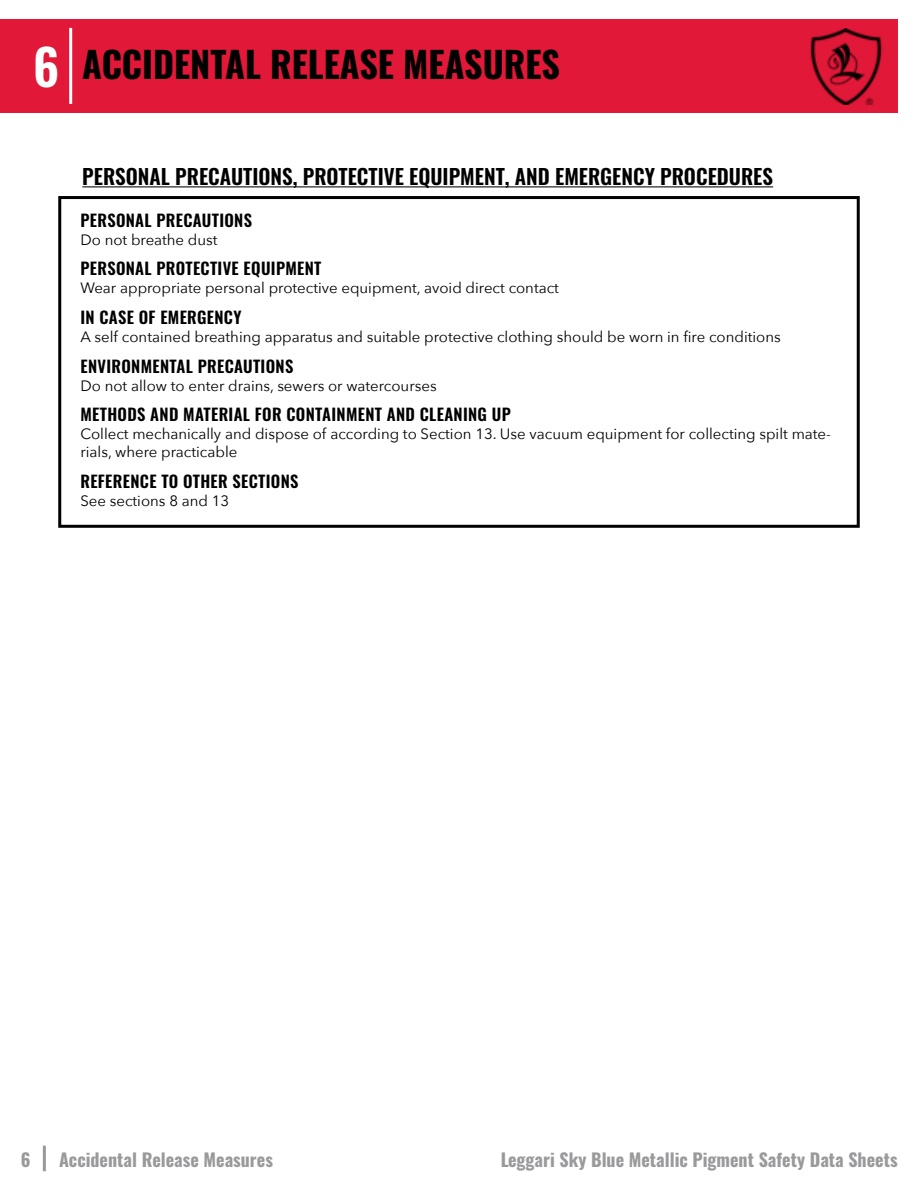
<style>
.page{position:relative;width:918px;height:1188px;background:#fff}
.page>*{position:absolute;margin:0;border:0;box-sizing:border-box;transform-origin:0 0}
.t1{font:600 49.5px "Oswald";color:#fff}
.section_headings{font:700 36px "Oswald";color:#000}
.sub_header_black{font:600 21px "Oswald";color:#000}
.t2{font:700 18px "Oswald";color:#6d6e71}
.smaller_sub_header_b{font:600 16.5px "Oswald";letter-spacing:.02em;color:#000}
.big_body_sections{font:15px/18px "Avenir Next";color:#000}
</style>
<div class="page">
<div style="left:0;top:19px;width:898px;height:94px;background:#e11837"></div>
<div style="left:43px;top:1146px;width:3px;height:25px;background:#6d6e71;border:2px solid #6d6e71"></div>
<div style="left:69px;top:28px;width:3px;height:76px;background:#fff;border:2px solid #fff"></div>
<img style="left:810px;top:28px;width:72px;height:76px">
<div style="left:58px;top:196px;width:802px;height:332px;border:3px solid #000"></div>
<hr style="left:82px;top:186px;width:691px;height:1px;background:#000">
<h1 class="t1" style="left:33px;top:41px;width:28px">6</h1>
<p class="section_headings" style="left:82px;top:45px;width:479px">ACCIDENTAL RELEASE MEASURES</p>
<p class="sub_header_black" style="left:82px;top:165px;width:692px">PERSONAL PRECAUTIONS, PROTECTIVE EQUIPMENT, AND EMERGENCY PROCEDURES</p>
<p class="smaller_sub_header_b" style="left:80px;top:212px;width:173px">PERSONAL PRECAUTIONS</p>
<p class="big_body_sections" style="left:80px;top:230px;width:139px">Do not breathe dust</p>
<p class="smaller_sub_header_b" style="left:80px;top:260px;width:243px">PERSONAL PROTECTIVE EQUIPMENT</p>
<p class="big_body_sections" style="left:80px;top:279px;width:480px">Wear appropriate personal protective equipment, avoid direct contact</p>
<p class="smaller_sub_header_b" style="left:80px;top:309px;width:163px">IN CASE OF EMERGENCY</p>
<p class="big_body_sections" style="left:80px;top:327px;width:702px">A self contained breathing apparatus and suitable protective clothing should be worn in fire conditions</p>
<p class="smaller_sub_header_b" style="left:80px;top:357px;width:214px">ENVIRONMENTAL PRECAUTIONS</p>
<p class="big_body_sections" style="left:80px;top:376px;width:358px">Do not allow to enter drains, sewers or watercourses</p>
<p class="smaller_sub_header_b" style="left:80px;top:406px;width:432px">METHODS AND MATERIAL FOR CONTAINMENT AND CLEANING UP</p>
<p class="big_body_sections" style="left:80px;top:424px;width:752px">Collect mechanically and dispose of according to Section 13. Use vacuum equipment for collecting spilt mate&shy;rials, where practicable</p>
<p class="smaller_sub_header_b" style="left:80px;top:473px;width:220px">REFERENCE TO OTHER SECTIONS</p>
<p class="big_body_sections" style="left:80px;top:491px;width:150px">See sections 8 and 13</p>
<p class="t2" style="left:20px;top:1150px;width:11px">6</p>
<p class="t2" style="left:59px;top:1150px;width:215px">Accidental Release Measures</p>
<p class="t2" style="left:500px;top:1150px;width:399px">Leggari Sky Blue Metallic Pigment Safety Data Sheets</p>
</div>
